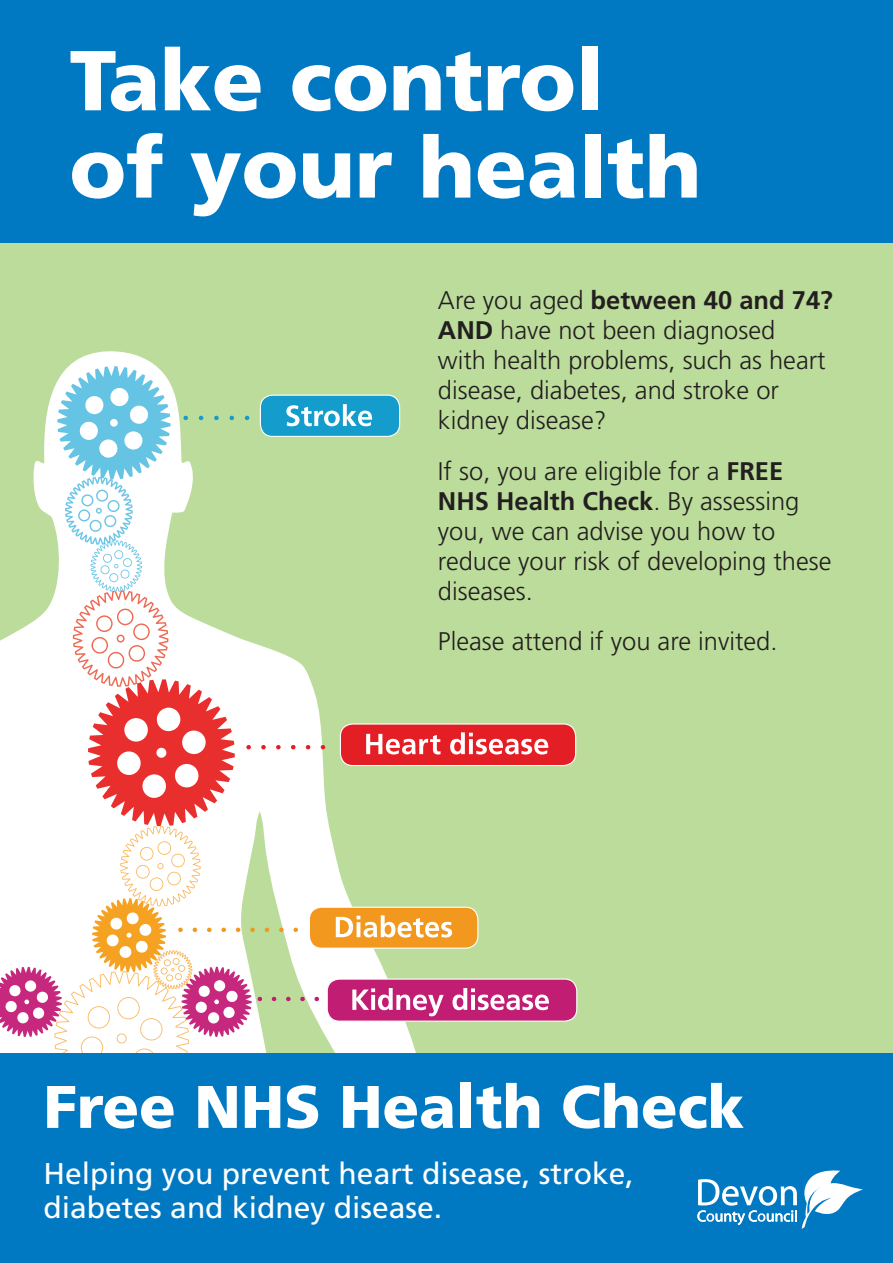
<style>
.page{position:relative;width:893px;height:1263px;background:#fff}
.page>*{position:absolute;margin:0;border:0;box-sizing:border-box;transform-origin:0 0}
.t1{font:900 84.9px/87.3px "Frutiger";color:#fff}
.t2{font:900 60px "Frutiger";color:#fff}
.t3{font:30px/34.5px "Frutiger";color:#fff}
.t4{font:300 25.5px/30px "Frutiger";color:#231f20}
.s1{font-weight:700}
</style>
<div class="page">
<div style="left:0;top:0;width:893px;height:1116px;background:#bcdc9b"></div>
<div style="left:340px;top:724px;width:236px;height:41px;background:#e41e25;border-radius:12px"></div>
<div style="left:327px;top:979px;width:250px;height:42px;background:#c01d73;border-radius:12px"></div>
<svg style="left:0;top:366px;width:549px;height:687px"></svg>
<div style="left:0;top:1053px;width:893px;height:210px;background:#0079c2"></div>
<div style="left:0;top:0;width:893px;height:242px;background:#0079c2"></div>
<svg style="left:697px;top:1170px;width:166px;height:59px"></svg>
<h1 class="t1" style="left:69px;top:44px;width:633px">Take control of your health</h1>
<p class="t4" style="left:438px;top:287px;width:396px">Are you aged <span class="s1">between 40 and 74?<br>AND</span> have not been diagnosed<br>with health problems, such as heart disease, diabetes, and stroke or kidney disease?</p>
<p class="t4" style="left:438px;top:458px;width:395px">If so, you are eligible for a <span class="s1">FREE<br>NHS Health Check</span>. By assessing you, we can advise you how to reduce your risk of developing these diseases.</p>
<p class="t4" style="left:438px;top:628px;width:341px">Please attend if you are invited.</p>
<h2 class="t2" style="left:44px;top:1083px;width:702px">Free NHS Health Check</h2>
<p class="t3" style="left:44px;top:1158px;width:592px">Helping you prevent heart disease, stroke, diabetes and kidney disease.</p>
</div>
